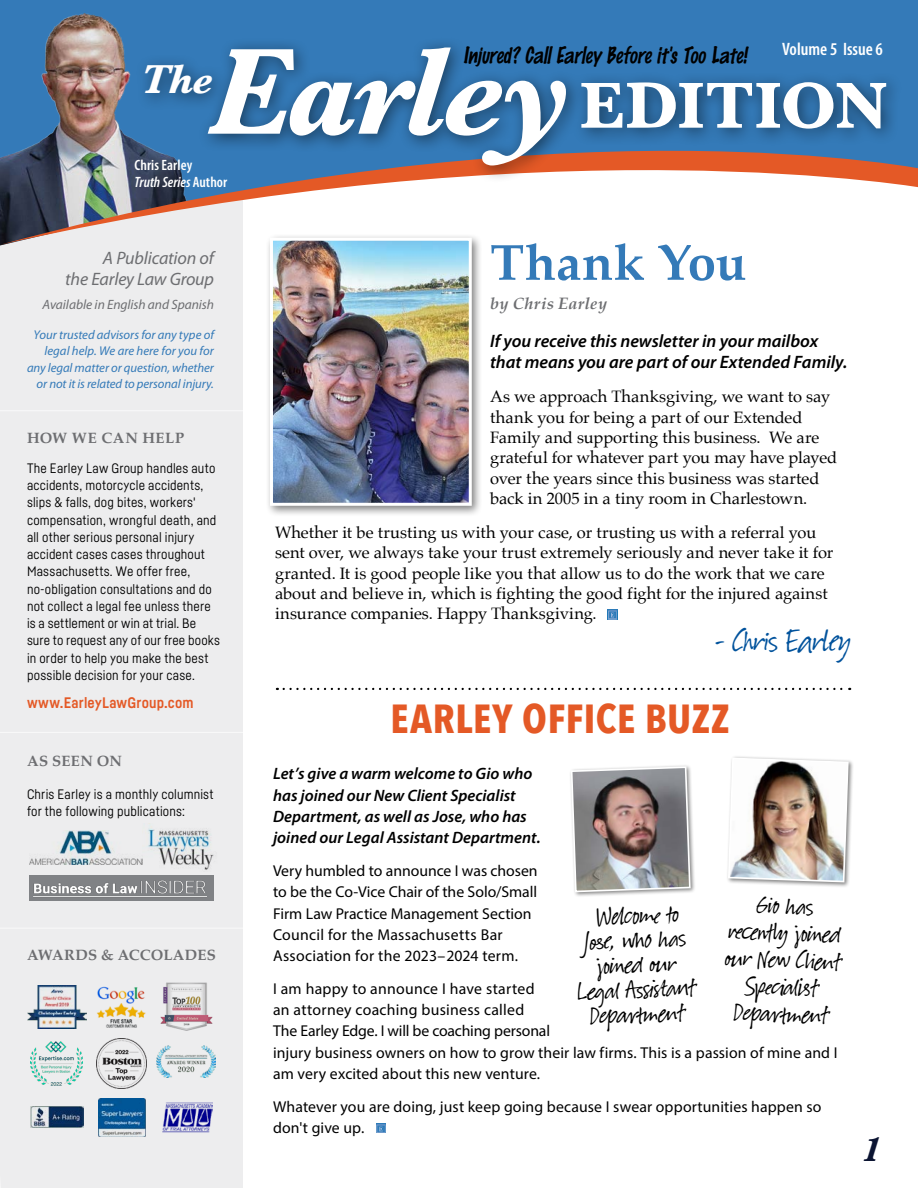
<style>
.page{position:relative;width:918px;height:1188px;background:#fff}
.page>*{position:absolute;margin:0;border:0;box-sizing:border-box;transform-origin:0 0}
.t1{font:700 67.5px "Baskerville";letter-spacing:-.01em;color:#fff}
.t2{font:700 51px "Palatino";color:#347ab8}
.t3{font:italic 700 42px "Baskerville";color:#fff}
.t4{font:700 40.5px "Avenir Next Condensed";letter-spacing:.015em;color:#e45926}
.t5{font:37.5px "Suomi Hand Script";letter-spacing:-.005em;color:#00529c}
.t6{font:italic 700 35.25px "Baskerville";color:#0b1432}
.t7{font:30px/24.8px "Suomi Hand Script";color:#000;text-align:center}
.t8{font:italic 22.5px "DS Marker Felt";color:#000;scale:.91 1}
.t9{font:italic 600 18px/21.6px "Myriad Pro";color:#000}
.t10{font:italic 18px/21px "Myriad Pro";letter-spacing:-.01em;color:#6d6e71;text-align:right}
.t11{font:600 condensed 18px "Myriad Pro";letter-spacing:-.005em;color:#fff}
.t12{font:16.5px/20.4px "Palatino";letter-spacing:-.005em;color:#000}
.t13{font:italic 600 16.5px/21.5px "Myriad Pro";color:#000}
.t14{font:italic 700 16.5px "Palatino";letter-spacing:.02em;color:#6d6e71}
.t15{font:15.75px/21.5px "Myriad Pro";letter-spacing:.005em;color:#000}
.t16{font:600 condensed 15px/16.5px "Myriad Pro";letter-spacing:.005em;color:#fff}
.t17{font:700 15px "Palatino";letter-spacing:.02em;color:#6d6e71}
.t18{font:700 15px "Fabrikat";letter-spacing:.015em;color:#e45926}
.t19{font:700 15px "Palatino";letter-spacing:.045em;color:#6d6e71}
.t20{font:13.5px/17.2px "Fabrikat";letter-spacing:.01em;color:#000}
.t21{font:italic 13.5px "Myriad Pro";letter-spacing:-.005em;color:#6d6e71}
.t22{font:italic 12.75px/16.5px "Myriad Pro";letter-spacing:-.005em;color:#347ab8;text-align:right}
.s1{font-style:italic;font-size:127.5px}
.s2{font-style:italic}
</style>
<div class="page">
<div style="left:0;top:245px;width:243px;height:943px;background:#ededee"></div>
<div style="left:0;top:0;width:918px;height:93px;background:#347ab8"></div>
<hr style="left:0;top:410px;width:246px;height:1px;background:#fff">
<hr style="left:0;top:732px;width:245px;height:1px;background:#fff">
<hr style="left:0;top:928px;width:245px;height:1px;background:#fff">
<img style="left:0;top:13px;width:203px;height:80px">
<svg style="left:0;top:93px;width:918px;height:152px"></svg>
<div style="left:134px;top:36px;width:770px;height:147px;background:#000;opacity:.5"></div>
<img style="left:30px;top:1106px;width:54px;height:21px">
<img style="left:99px;top:1098px;width:47px;height:39px">
<img style="left:97px;top:1039px;width:50px;height:49px">
<img style="left:28px;top:985px;width:54px;height:43px">
<img style="left:162px;top:982px;width:50px;height:49px">
<img style="left:31px;top:1041px;width:52px;height:44px">
<img style="left:157px;top:1045px;width:59px;height:32px">
<img style="left:82px;top:975px;width:80px;height:64px">
<img style="left:162px;top:1102px;width:51px;height:30px">
<img style="left:29px;top:830px;width:113px;height:35px">
<img style="left:142px;top:824px;width:78px;height:48px">
<div style="left:29px;top:876px;width:185px;height:25px;background:#808285"></div>
<img style="left:34px;top:880px;width:173px;height:17px">
<svg style="left:608px;top:610px;width:9px;height:9px"></svg>
<svg style="left:376px;top:1124px;width:10px;height:9px"></svg>
<svg style="left:284px;top:688px;width:566px;height:2px"></svg>
<div style="left:569px;top:764px;width:127px;height:134px;background:#000;opacity:.5"></div>
<img style="left:570px;top:766px;width:122px;height:127px">
<div style="left:726px;top:755px;width:128px;height:133px;background:#000;opacity:.5"></div>
<img style="left:727px;top:757px;width:123px;height:126px">
<div style="left:265px;top:233px;width:218px;height:284px;background:#000;opacity:.5"></div>
<img style="left:274px;top:242px;width:194px;height:260px">
<div style="left:270px;top:238px;width:202px;height:268px;border:3px solid #fff"></div>
<p class="t11" style="left:782px;top:39px;width:102px">Volume 5 Issue 6</p>
<h3 class="t8" style="left:463px;top:41px;width:318px">Injured?Call Earley Beforeit 'sTooLate!</h3>
<h1 class="t1" style="left:208px;top:59px;width:682px"><span class="s1">Earley</span> EDITION</h1>
<h3 class="t3" style="left:141px;top:50px;width:73px">The</h3>
<p class="t16" style="left:135px;top:157px;width:94px">Chris Earley<br><span class="s2">Truth Series</span> Author</p>
<p class="t10" style="left:65px;top:247px;width:150px">A Publication of<br>the Earley Law Group</p>
<p class="t21" style="left:43px;top:297px;width:173px">Available in English and Spanish</p>
<p class="t22" style="left:27px;top:326px;width:188px">Your trusted advisors for any type of legal help. We are here for you for any legal matter or question, whether or not it is related to personal injury.</p>
<p class="t19" style="left:27px;top:425px;width:159px">HOW WE CAN HELP</p>
<p class="t20" style="left:27px;top:459px;width:195px">The Earley Law Group handles auto accidents, motorcycle accidents, slips &amp; falls, dog bites, workers' compensation, wrongful death, and all other serious personal injury accident cases cases throughout Massachusetts. We offer free, no-obligation consultations and do not collect a legal fee unless there is a settlement or win at trial. Be sure to request any of our free books in order to help you make the best possible decision for your case.</p>
<p class="t18" style="left:27px;top:693px;width:168px">www.EarleyLawGroup.com</p>
<p class="t17" style="left:27px;top:748px;width:96px">AS SEEN ON</p>
<p class="t20" style="left:27px;top:785px;width:188px">Chris Earley is a monthly columnist for the following publications:</p>
<p class="t17" style="left:27px;top:942px;width:191px">AWARDS &amp; ACCOLADES</p>
<h2 class="t2" style="left:490px;top:219px;width:258px">Thank You</h2>
<p class="t14" style="left:490px;top:290px;width:119px">by Chris Earley</p>
<p class="t9" style="left:490px;top:329px;width:359px">If you receive this newsletter in your mailbox that means you are part of our Extended Family.</p>
<p class="t12" style="left:490px;top:386px;width:349px">As we approach Thanksgiving, we want to say thank you for being a part of our Extended Family and supporting this business. We are grateful for whatever part you may have played over the years since this business was started back in 2005 in a tiny room in Charlestown.</p>
<p class="t12" style="left:275px;top:522px;width:560px">Whether it be trusting us with your case, or trusting us with a referral you sent over, we always take your trust extremely seriously and never take it for granted. It is good people like you that allow us to do the work that we care about and believe in, which is fighting the good fight for the injured against insurance companies. Happy Thanksgiving.</p>
<h3 class="t5" style="left:714px;top:622px;width:138px">- Chris Earley</h3>
<h3 class="t4" style="left:391px;top:694px;width:341px">EARLEY OFFICE BUZZ</h3>
<p class="t13" style="left:273px;top:763px;width:269px">Let’s give a warm welcome to Gio who has joined our New Client Specialist Department, as well as Jose, who has joined our Legal Assistant Department.</p>
<p class="t15" style="left:273px;top:859px;width:266px">Very humbled to announce I was chosen to be the Co-Vice Chair of the Solo/Small Firm Law Practice Management Section Council for the Massachusetts Bar Association for the 2023–2024 term.</p>
<p class="t15" style="left:273px;top:977px;width:566px">I am happy to announce I have started<br>an attorney coaching business called<br>The Earley Edge. I will be coaching personal<br>injury business owners on how to grow their law firms. This is a passion of mine and I am very excited about this new venture.</p>
<p class="t15" style="left:273px;top:1095px;width:550px">Whatever you are doing, just keep going because I swear opportunities happen so don't give up.</p>
<h3 class="t7" style="left:574px;top:907px;width:121px;rotate:-2deg">Welcome to<br>Jose, wh o has joined our<br>Legal Assistan t<br>Depar tment</h3>
<h3 class="t7" style="left:727px;top:892px;width:119px;line-height:27px;rotate:2deg">Gio has recently joined our New Clien t<br>Specialist<br>Depar tment</h3>
<h3 class="t6" style="left:862px;top:1125px;width:20px">1</h3>
</div>
